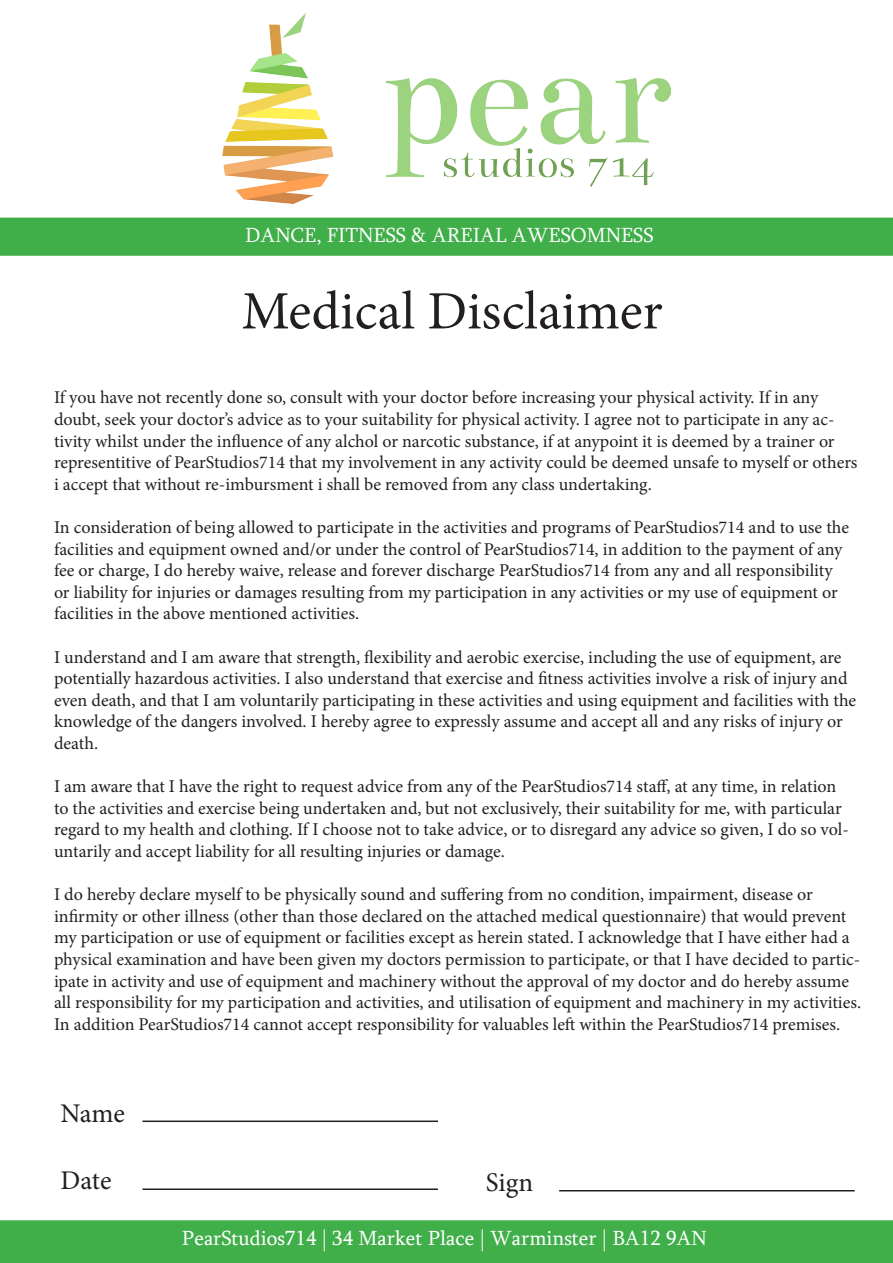
<style>
.page{position:relative;width:893px;height:1263px;background:#fff}
.page>*{position:absolute;margin:0;border:0;box-sizing:border-box;transform-origin:0 0}
.t1{font:54px "Minion Pro";color:#231f20}
.t2{font:27px "Minion Pro";letter-spacing:-.005em;color:#231f20}
.t3{font:21px "Sylfaen";color:#fff}
.t4{font:18px/21.6px "Minion Pro";color:#231f20}
</style>
<div class="page">
<img style="left:222px;top:13px;width:449px;height:191px">
<div style="left:0;top:1220px;width:893px;height:43px;background:#40ae49"></div>
<div style="left:0;top:217px;width:893px;height:39px;background:#40ae49"></div>
<hr style="left:559px;top:1190px;width:296px;height:1px;background:#231f20">
<hr style="left:142px;top:1120px;width:296px;height:2px;background:#231f20">
<hr style="left:142px;top:1188px;width:296px;height:2px;background:#231f20">
<p class="t3" style="left:245px;top:221px;width:410px">DANCE, FITNESS &amp; AREIAL AWESOMNESS</p>
<p class="t1" style="left:242px;top:275px;width:423px">Medical Disclaimer</p>
<p class="t4" style="left:54px;top:387px;width:805px">If you have not recently done so, consult with your doctor before increasing your physical activity. If in any doubt, seek your doctor’s advice as to your suitability for physical activity. I agree not to participate in any ac&shy;tivity whilst under the influence of any alchol or narcotic substance, if at anypoint it is deemed by a trainer or representitive of PearStudios714 that my involvement in any activity could be deemed unsafe to myself or others i accept that without re-imbursment i shall be removed from any class undertaking.</p>
<p class="t4" style="left:54px;top:516px;width:797px">In consideration of being allowed to participate in the activities and programs of PearStudios714 and to use the facilities and equipment owned and/or under the control of PearStudios714, in addition to the payment of any fee or charge, I do hereby waive, release and forever discharge PearStudios714 from any and all responsibility or liability for injuries or damages resulting from my participation in any activities or my use of equipment or facilities in the above mentioned activities.</p>
<p class="t4" style="left:54px;top:646px;width:804px">I understand and I am aware that strength, flexibility and aerobic exercise, including the use of equipment, are potentially hazardous activities. I also understand that exercise and fitness activities involve a risk of injury and even death, and that I am voluntarily participating in these activities and using equipment and facilities with the knowledge of the dangers involved. I hereby agree to expressly assume and accept all and any risks of injury or death.</p>
<p class="t4" style="left:54px;top:776px;width:796px">I am aware that I have the right to request advice from any of the PearStudios714 staff, at any time, in relation to the activities and exercise being undertaken and, but not exclusively, their suitability for me, with particular regard to my health and clothing. If I choose not to take advice, or to disregard any advice so given, I do so vol&shy;untarily and accept liability for all resulting injuries or damage.</p>
<p class="t4" style="left:54px;top:884px;width:809px">I do hereby declare myself to be physically sound and suffering from no condition, impairment, disease or infirmity or other illness (other than those declared on the attached medical questionnaire) that would prevent my participation or use of equipment or facilities except as herein stated. I acknowledge that I have either had a physical examination and have been given my doctors permission to participate, or that I have decided to partic&shy;ipate in activity and use of equipment and machinery without the approval of my doctor and do hereby assume all responsibility for my participation and activities, and utilisation of equipment and machinery in my activities.</p>
<p class="t4" style="left:54px;top:1013px;width:788px">In addition PearStudios714 cannot accept responsibility for valuables left within the PearStudios714 premises.</p>
<p class="t2" style="left:61px;top:1095px;width:66px">Name</p>
<p class="t2" style="left:61px;top:1162px;width:52px">Date</p>
<p class="t2" style="left:486px;top:1164px;width:49px">Sign</p>
<p class="t3" style="left:182px;top:1223px;width:526px">PearStudios714 | 34 Market Place | Warminster | BA12 9AN</p>
</div>
